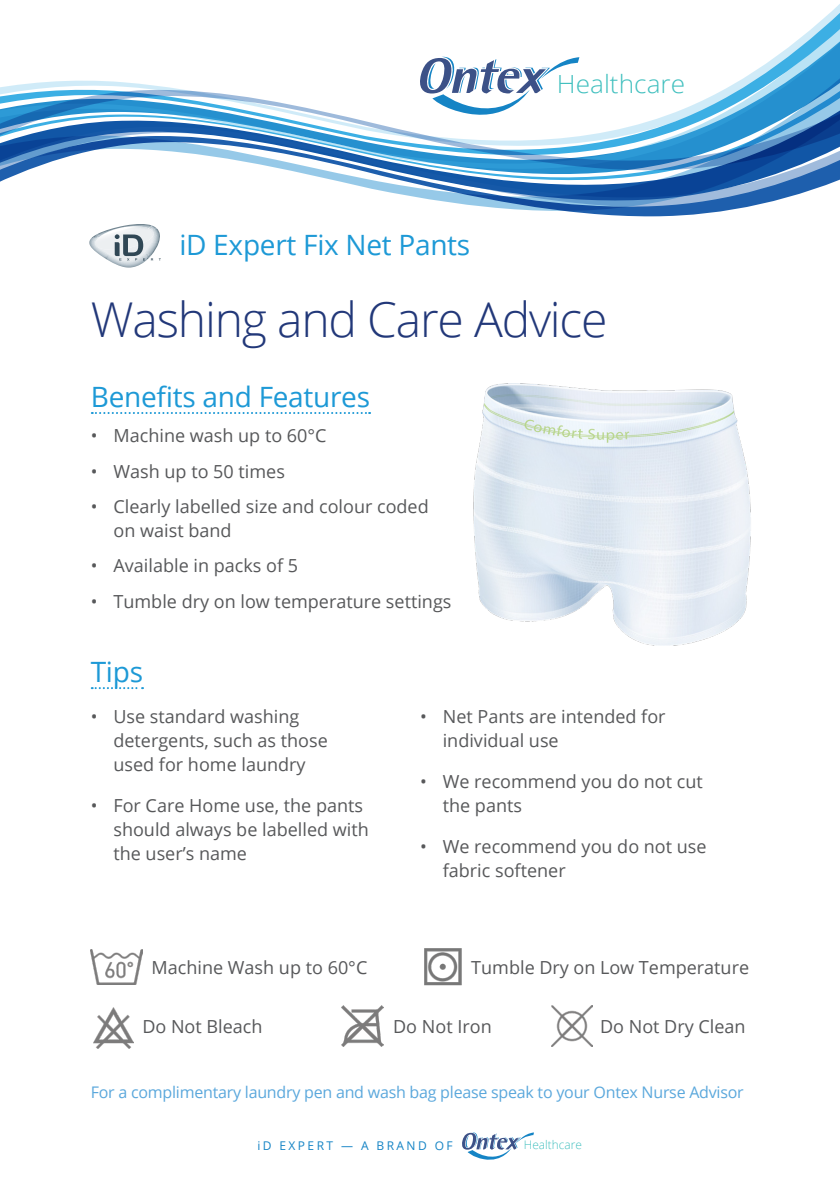
<style>
.page{position:relative;width:840px;height:1191px;background:#fff}
.page>*{position:absolute;margin:0;border:0;box-sizing:border-box;transform-origin:0 0}
.Ontex_CS_Page_Title{font:300 48px "Open Sans";letter-spacing:-.025em;color:#223879}
.Ontex_CS_Standfirst{font:28px "Open Sans";letter-spacing:-.01em;color:#1d99d6}
.t1{font:300 25px "Open Sans";color:#42c0bf;scale:1.05 1}
.Body_text{font:18px/24px "Open Sans";color:#57585a}
.Body_text-2{font:16px "Open Sans";letter-spacing:-.015em;color:#5ba8dc}
.Sub_title{font:12px "Open Sans";letter-spacing:.2em;color:#1584c5}
.t2{font:300 11.8px "Open Sans";color:#42c0bf}
</style>
<div class="page">
<svg style="left:565px;top:211px;width:158px;height:6px"></svg>
<svg style="left:442px;top:5px;width:397px;height:52px"></svg>
<svg style="left:0;top:57px;width:839px;height:154px"></svg>
<svg style="left:0;top:90px;width:839px;height:37px"></svg>
<svg style="left:0;top:127px;width:839px;height:80px"></svg>
<svg style="left:417px;top:57px;width:162px;height:72px"></svg>
<svg style="left:462px;top:1132px;width:71px;height:28px"></svg>
<img style="left:551px;top:1005px;width:41px;height:41px">
<img style="left:341px;top:1005px;width:42px;height:42px">
<img style="left:93px;top:1007px;width:41px;height:41px">
<svg style="left:92px;top:687px;width:51px;height:2px"></svg>
<svg style="left:89px;top:224px;width:72px;height:44px"></svg>
<img style="left:473px;top:383px;width:278px;height:263px">
<svg style="left:92px;top:412px;width:278px;height:2px"></svg>
<img style="left:91px;top:949px;width:51px;height:35px">
<img style="left:424px;top:948px;width:37px;height:37px">
<p class="Ontex_CS_Standfirst" style="left:179px;top:225px;width:292px">iD Expert Fix Net Pants</p>
<h3 class="t1" style="left:556px;top:67px;width:124px">Healthcare</h3>
<p class="Ontex_CS_Page_Title" style="left:91px;top:287px;width:518px">Washing and Care Advice</p>
<p class="Ontex_CS_Standfirst" style="left:91px;top:378px;width:281px">Benefits and Features</p>
<p class="Body_text" style="left:91px;top:423px;width:237px">• Machine wash up to 60°C</p>
<p class="Body_text" style="left:91px;top:459px;width:195px">• Wash up to 50 times</p>
<p class="Body_text" style="left:113px;top:494px;width:316px;text-indent:-23px">• Clearly labelled size and colour coded on waist band</p>
<p class="Body_text" style="left:91px;top:553px;width:209px">• Available in packs of 5</p>
<p class="Body_text" style="left:91px;top:589px;width:362px">• Tumble dry on low temperature settings</p>
<p class="Ontex_CS_Standfirst" style="left:91px;top:653px;width:54px">Tips</p>
<p class="Body_text" style="left:113px;top:704px;width:216px;text-indent:-23px">• Use standard washing detergents, such as those used for home laundry</p>
<p class="Body_text" style="left:113px;top:793px;width:257px;text-indent:-23px">• For Care Home use, the pants should always be labelled with the user’s name</p>
<p class="Body_text" style="left:442px;top:704px;width:224px;text-indent:-23px">• Net Pants are intended for individual use</p>
<p class="Body_text" style="left:442px;top:769px;width:261px;text-indent:-23px">• We recommend you do not cut the pants</p>
<p class="Body_text" style="left:442px;top:834px;width:265px;text-indent:-23px">• We recommend you do not use fabric softener</p>
<p class="Body_text" style="left:151px;top:955px;width:217px">Machine Wash up to 60°C</p>
<p class="Body_text" style="left:471px;top:955px;width:279px">Tumble Dry on Low Temperature</p>
<p class="Body_text" style="left:142px;top:1014px;width:122px">Do Not Bleach</p>
<p class="Body_text" style="left:393px;top:1014px;width:100px">Do Not Iron</p>
<p class="Body_text" style="left:599px;top:1014px;width:147px">Do Not Dry Clean</p>
<p class="Body_text-2" style="left:91px;top:1081px;width:654px">For a complimentary laundry pen and wash bag please speak to your Ontex Nurse Advisor</p>
<p class="Sub_title" style="left:257px;top:1137px;width:197px">iD EXPERT — A BRAND OF</p>
<p class="t2" style="left:523px;top:1137px;width:59px">Healthcare</p>
</div>
